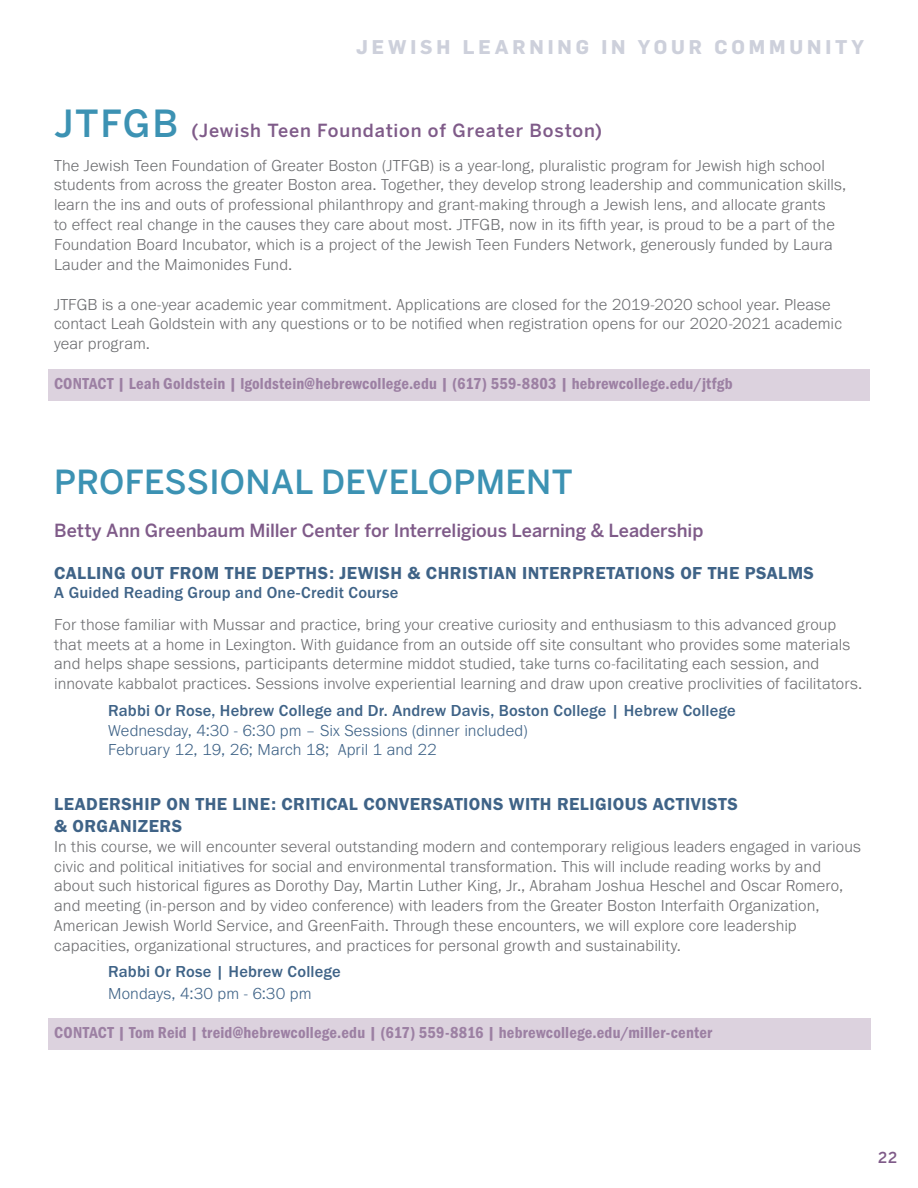
<style>
.page{position:relative;width:918px;height:1188px;background:#fff}
.page>*{position:absolute;margin:0;border:0;box-sizing:border-box;transform-origin:0 0}
.t1{font:500 33px "Benton Sans";letter-spacing:.01em;color:#3c92b3}
.t2{font:700 19.5px "Flama";letter-spacing:.2em;color:#cdd0db}
.t3{font:18px/21.6px "Franklin Gothic URW Dem";letter-spacing:.025em;color:#3f6387}
.t4{font:500 18px "Benton Sans";letter-spacing:-.005em;color:#7f5b89}
.t5{font:500 18px "Benton Sans";letter-spacing:.045em;color:#7f5b89}
.t6{font:300 16.5px/19.8px "Franklin Gothic URW";letter-spacing:.005em;color:#6d6e71}
.t7{font:16.5px "Franklin Gothic URW Con Dem";letter-spacing:.01em;color:#9c80a3}
.t8{font:500 16.5px "Franklin Gothic URW";letter-spacing:.01em;color:#3f6387}
.t9{font:300 16.5px/19.8px "Franklin Gothic URW";letter-spacing:.005em;color:#3f6387}
.t10{font:500 15px "Benton Sans";color:#7f5b89}
.s1{font-size:37.2px;color:#3c92b3}
</style>
<div class="page">
<div style="left:48px;top:369px;width:822px;height:31px;background:#dcd2de"></div>
<div style="left:48px;top:1018px;width:822px;height:31px;background:#dcd2de"></div>
<p class="t2" style="left:356px;top:35px;width:509px">JEWISH LEARNING IN YOUR COMMUNITY</p>
<p class="t5" style="left:54px;top:120px;width:550px"><span class="s1">JTFGB</span> (Jewish Teen Foundation of Greater Boston)</p>
<p class="t6" style="left:54px;top:155px;width:794px">The Jewish Teen Foundation of Greater Boston (JTFGB) is a year-long, pluralistic program for Jewish high school students from across the greater Boston area. Together, they develop strong leadership and communication skills, learn the ins and outs of professional philanthropy and grant-making through a Jewish lens, and allocate grants<br>to effect real change in the causes they care about most. JTFGB, now in its fifth year, is proud to be a part of the Foundation Board Incubator, which is a project of the Jewish Teen Funders Network, generously funded by Laura Lauder and the Maimonides Fund.</p>
<p class="t6" style="left:54px;top:294px;width:790px">JTFGB is a one-year academic year commitment. Applications are closed for the 2019-2020 school year. Please contact Leah Goldstein with any questions or to be notified when registration opens for our 2020-2021 academic year program.</p>
<p class="t7" style="left:54px;top:372px;width:680px">CONTACT | Leah Goldstein | lgoldstein@hebrewcollege.edu | (617) 559-8803 | hebrewcollege.edu/jtfgb</p>
<h1 class="t1" style="left:54px;top:462px;width:520px">PROFESSIONAL DEVELOPMENT</h1>
<p class="t4" style="left:54px;top:520px;width:651px">Betty Ann Greenbaum Miller Center for Interreligious Learning &amp; Leadership</p>
<p class="t3" style="left:54px;top:561px;width:761px">CALLING OUT FROM THE DEPTHS: JEWISH &amp; CHRISTIAN INTERPRETATIONS OF THE PSALMS</p>
<p class="t8" style="left:54px;top:582px;width:346px">A Guided Reading Group and One-Credit Course</p>
<p class="t6" style="left:54px;top:614px;width:810px">For those familiar with Mussar and practice, bring your creative curiosity and enthusiasm to this advanced group that meets at a home in Lexington. With guidance from an outside off site consultant who provides some materials and helps shape sessions, participants determine middot studied, take turns co-facilitating each session, and innovate kabbalot practices. Sessions involve experiential learning and draw upon creative proclivities of facilitators.</p>
<p class="t8" style="left:108px;top:700px;width:629px">Rabbi Or Rose, Hebrew College and Dr. Andrew Davis, Boston College | Hebrew College</p>
<p class="t9" style="left:108px;top:720px;width:421px">Wednesday, 4:30 - 6:30 pm – Six Sessions (dinner included)<br>February 12, 19, 26; March 18; April 1 and 22</p>
<p class="t3" style="left:54px;top:793px;width:685px">LEADERSHIP ON THE LINE: CRITICAL CONVERSATIONS WITH RELIGIOUS ACTIVISTS &amp; ORGANIZERS</p>
<p class="t6" style="left:54px;top:836px;width:808px">In this course, we will encounter several outstanding modern and contemporary religious leaders engaged in various civic and political initiatives for social and environmental transformation. This will include reading works by and about such historical figures as Dorothy Day, Martin Luther King, Jr., Abraham Joshua Heschel and Oscar Romero, and meeting (in-person and by video conference) with leaders from the Greater Boston Interfaith Organization, American Jewish World Service, and GreenFaith. Through these encounters, we will explore core leadership capacities, organizational structures, and practices for personal growth and sustainability.</p>
<p class="t8" style="left:108px;top:962px;width:234px">Rabbi Or Rose | Hebrew College</p>
<p class="t9" style="left:108px;top:983px;width:205px">Mondays, 4:30 pm - 6:30 pm</p>
<p class="t7" style="left:54px;top:1021px;width:660px">CONTACT | Tom Reid | treid@hebrewcollege.edu | (617) 559-8816 | hebrewcollege.edu/miller-center</p>
<p class="t10" style="left:878px;top:1148px;width:21px">22</p>
</div>
